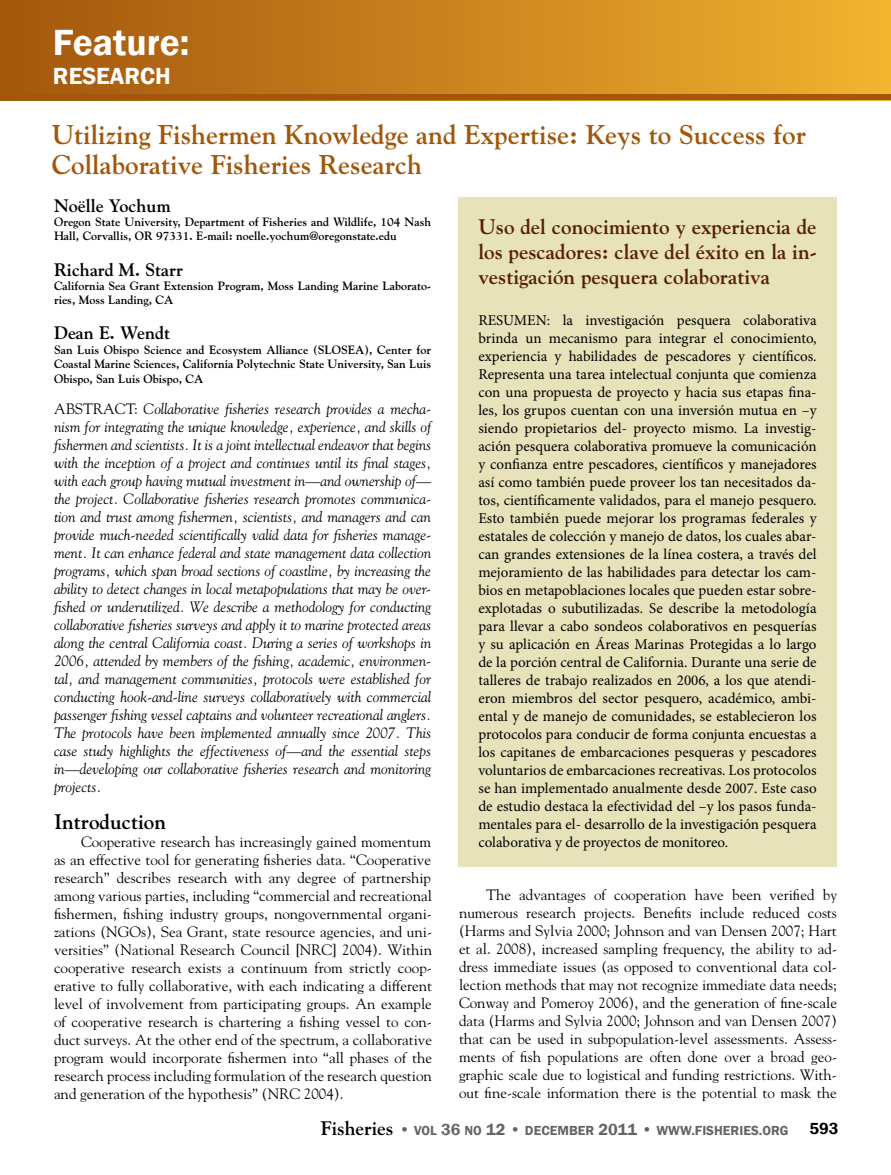
<style>
.page{position:relative;width:891px;height:1175px;background:#fff}
.page>*{position:absolute;margin:0;border:0;box-sizing:border-box;transform-origin:0 0}
.t1{font:600 37.5px "Franklin Gothic";color:#fff}
.t2{font:700 27px/30px "Goudy";color:#a2570b}
.t3{font:600 24px "Franklin Gothic";color:#fff}
.t4{font:700 21px/25.2px "Goudy";color:#562000;text-align:justify}
.t5{font:700 21px "Goudy";color:#000}
.t6{font:700 18px "Goudy";color:#000}
.t7{font:600 16.5px "Franklin Gothic";color:#000}
.t8{font:15px/18px "Minion Pro";color:#000;text-align:justify}
.t9{font:15px/18px "Goudy";color:#000;text-align:justify}
.t10{font:italic 15px/18px "Goudy";color:#000;text-align:justify}
.t11{font:600 13.5px "Franklin Gothic";color:#636466}
.t12{font:700 12px/14.4px "Goudy";color:#000}
.s1{font-style:normal}
.s2{font-family:"Goudy";font-weight:700;font-size:19.5px;color:#000}
.s3{font-size:16.5px}
</style>
<div class="page">
<div style="left:0;top:0;width:891px;height:100px;background:linear-gradient(to right,#a2550c,#efb12f)"></div>
<div style="left:0;top:95px;width:891px;height:5px;background:#a2570b"></div>
<div style="left:458px;top:198px;width:379px;height:669px;background:#e7e2b9"></div>
<h1 class="t1" style="left:53px;top:19px;width:138px">Feature:</h1>
<h3 class="t3" style="left:53px;top:61px;width:119px">RESEARCH</h3>
<h2 class="t2" style="left:52px;top:120px;width:756px">Utilizing Fishermen Knowledge and Expertise: Keys to Success for<br>Collaborative Fisheries Research</h2>
<p class="t6" style="left:54px;top:194px;width:118px">Noëlle Yochum</p>
<p class="t12" style="left:54px;top:215px;width:379px">Oregon State University, Department of Fisheries and Wildlife, 104 Nash<br>Hall, Corvallis, OR 97331. E-mail: noelle.yochum@oregonstate.edu</p>
<p class="t6" style="left:54px;top:258px;width:131px">Richard M. Starr</p>
<p class="t12" style="left:54px;top:278px;width:379px">California Sea Grant Extension Program, Moss Landing Marine Laborato&shy;ries, Moss Landing, CA</p>
<p class="t6" style="left:54px;top:322px;width:118px">Dean E. Wendt</p>
<p class="t12" style="left:54px;top:342px;width:379px;text-align:justify">San Luis Obispo Science and Ecosystem Alliance (SLOSEA), Center for Coastal Marine Sciences, California Polytechnic State University, San Luis Obispo, San Luis Obispo, CA</p>
<p class="t10" style="left:54px;top:400px;width:379px"><span class="s1">ABSTRACT:</span> Collaborative fisheries research provides a mecha&shy;nism for integrating the unique knowledge, experience, and skills of fishermen and scientists. It is a joint intellectual endeavor that begins with the inception of a project and continues until its final stages, with each group having mutual investment in—and ownership of— the project. Collaborative fisheries research promotes communica&shy;tion and trust among fishermen, scientists, and managers and can provide much-needed scientifically valid data for fisheries manage&shy;ment. It can enhance federal and state management data collection programs, which span broad sections of coastline, by increasing the ability to detect changes in local metapopulations that may be over&shy;fished or underutilized. We describe a methodology for conducting collaborative fisheries surveys and apply it to marine protected areas along the central California coast. During a series of workshops in 2006, attended by members of the fishing, academic, environmen&shy;tal, and management communities, protocols were established for conducting hook-and-line surveys collaboratively with commercial passenger fishing vessel captains and volunteer recreational anglers.<br>The protocols have been implemented annually since 2007. This case study highlights the effectiveness of—and the essential steps in—developing our collaborative fisheries research and monitoring projects.</p>
<h3 class="t5" style="left:54px;top:809px;width:114px">Introduction</h3>
<p class="t9" style="left:54px;top:832px;width:380px;text-indent:27px">Cooperative research has increasingly gained momentum as an effective tool for generating fisheries data. “Cooperative research” describes research with any degree of partnership among various parties, including “commercial and recreational fishermen, fishing industry groups, nongovernmental organi&shy;zations (NGOs), Sea Grant, state resource agencies, and uni&shy;versities” (National Research Council [NRC] 2004). Within cooperative research exists a continuum from strictly coop&shy;erative to fully collaborative, with each indicating a different level of involvement from participating groups. An example of cooperative research is chartering a fishing vessel to con&shy;duct surveys. At the other end of the spectrum, a collaborative program would incorporate fishermen into “all phases of the research process including formulation of the research question and generation of the hypothesis” (NRC 2004).</p>
<h3 class="t4" style="left:478px;top:214px;width:340px">Uso del conocimiento y experiencia de los pescadores: clave del éxito en la in&shy;vestigación pesquera colaborativa</h3>
<p class="t8" style="left:478px;top:311px;width:340px">RESUMEN: la investigación pesquera colaborativa brinda un mecanismo para integrar el conocimiento, experiencia y habilidades de pescadores y científicos.<br>Representa una tarea intelectual conjunta que comienza con una propuesta de proyecto y hacia sus etapas fina&shy;les, los grupos cuentan con una inversión mutua en –y siendo propietarios del- proyecto mismo. La investig&shy;ación pesquera colaborativa promueve la comunicación y confianza entre pescadores, científicos y manejadores así como también puede proveer los tan necesitados da&shy;tos, científicamente validados, para el manejo pesquero.<br>Esto también puede mejorar los programas federales y estatales de colección y manejo de datos, los cuales abar&shy;can grandes extensiones de la línea costera, a través del mejoramiento de las habilidades para detectar los cam&shy;bios en metapoblaciones locales que pueden estar sobre&shy;explotadas o subutilizadas. Se describe la metodología para llevar a cabo sondeos colaborativos en pesquerías y su aplicación en Áreas Marinas Protegidas a lo largo de la porción central de California. Durante una serie de talleres de trabajo realizados en 2006, a los que atendi&shy;eron miembros del sector pesquero, académico, ambi&shy;ental y de manejo de comunidades, se establecieron los protocolos para conducir de forma conjunta encuestas a los capitanes de embarcaciones pesqueras y pescadores voluntarios de embarcaciones recreativas. Los protocolos se han implementado anualmente desde 2007. Este caso de estudio destaca la efectividad del –y los pasos funda&shy;mentales para el- desarrollo de la investigación pesquera colaborativa y de proyectos de monitoreo.</p>
<p class="t9" style="left:459px;top:886px;width:380px;text-indent:27px">The advantages of cooperation have been verified by numerous research projects. Benefits include reduced costs (Harms and Sylvia 2000; Johnson and van Densen 2007; Hart et al. 2008), increased sampling frequency, the ability to ad&shy;dress immediate issues (as opposed to conventional data col&shy;lection methods that may not recognize immediate data needs; Conway and Pomeroy 2006), and the generation of fine-scale data (Harms and Sylvia 2000; Johnson and van Densen 2007) that can be used in subpopulation-level assessments. Assess&shy;ments of fish populations are often done over a broad geo&shy;graphic scale due to logistical and funding restrictions. With&shy;out fine-scale information there is the potential to mask the</p>
<p class="t11" style="left:321px;top:1122px;width:469px"><span class="s2">Fisheries</span> <span class="s3">•</span> VOL <span class="s3">36</span> NO <span class="s3">12 •</span> DECEMBER <span class="s3">2011 •</span> WWW.FISHERIES.ORG</p>
<p class="t7" style="left:809px;top:1118px;width:31px">593</p>
</div>
